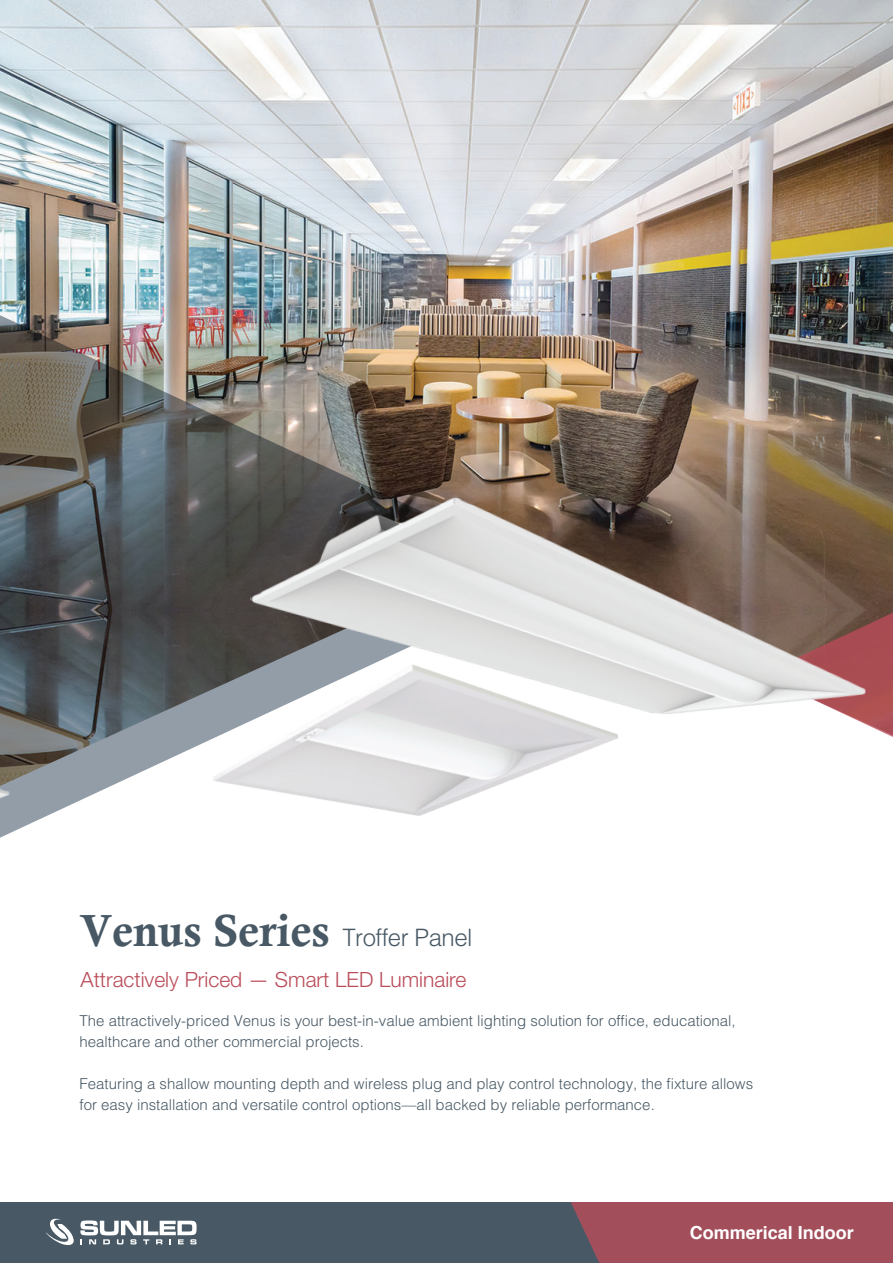
<style>
.page{position:relative;width:893px;height:1263px;background:#fff}
.page>*{position:absolute;margin:0;border:0;box-sizing:border-box;transform-origin:0 0}
.t1{font:300 24px "Helvetica";letter-spacing:-.02em;color:#485965}
.t2{font:300 21px "Helvetica Neue LT Std";color:#ba4c59}
.t3{font:700 18px "Helvetica";color:#fff}
.t4{font:300 15px/21px "Helvetica";color:#485965}
.s1{font-family:"Calis MT Bol";font-weight:400;font-size:45px}
</style>
<div class="page">
<img style="left:0;top:0;width:893px;height:558px">
<svg style="left:872px;top:612px;width:21px;height:125px;background:#ac565a"></svg>
<img style="left:0;top:312px;width:561px;height:526px">
<div style="left:0;top:1202px;width:893px;height:61px;background:#485965"></div>
<div style="left:571px;top:1202px;width:322px;height:61px;background:#a34e5b"></div>
<svg style="left:80px;top:1220px;width:117px;height:24px"></svg>
<svg style="left:46px;top:1218px;width:28px;height:27px"></svg>
<img style="left:0;top:736px;width:25px;height:90px">
<img style="left:244px;top:482px;width:632px;height:245px">
<img style="left:178px;top:633px;width:465px;height:205px">
<h1 class="t1" style="left:80px;top:922px;width:394px"><span class="s1">Venus Series</span> Troffer Panel</h1>
<h2 class="t2" style="left:80px;top:966px;width:387px">Attractively Priced — Smart LED Luminaire</h2>
<p class="t4" style="left:80px;top:1010px;width:658px">The attractively-priced Venus is your best-in-value ambient lighting solution for office, educational, healthcare and other commercial projects.</p>
<p class="t4" style="left:80px;top:1073px;width:675px">Featuring a shallow mounting depth and wireless plug and play control technology, the fixture allows for easy installation and versatile control options—all backed by reliable performance.</p>
<p class="t3" style="left:690px;top:1221px;width:166px">Commerical Indoor</p>
</div>
